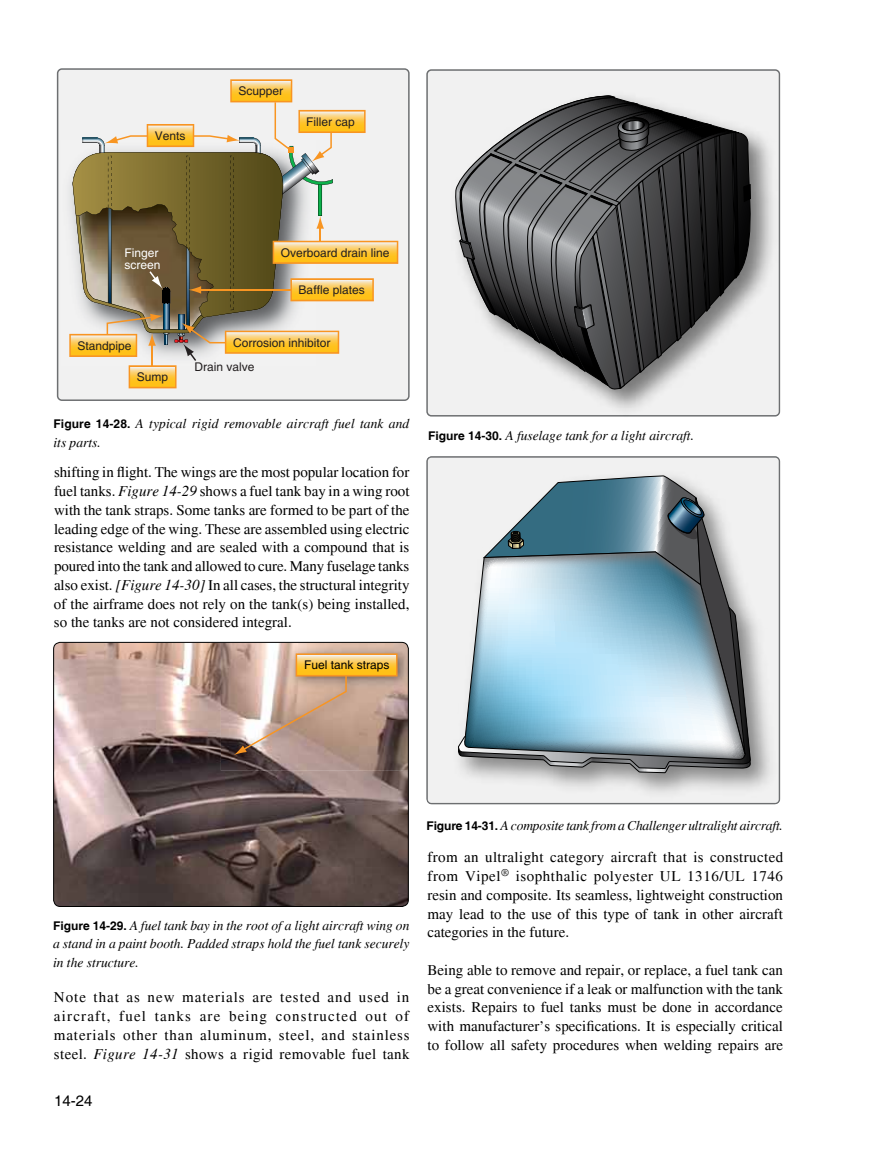
<style>
.page{position:relative;width:891px;height:1161px;background:#fff}
.page>*{position:absolute;margin:0;border:0;box-sizing:border-box;transform-origin:0 0}
.t1{font:15px/18.8px "Times";letter-spacing:.005em;color:#000;text-align:justify}
.t2{font:15px "Helvetica";color:#000}
.t3{font:italic 13.5px/18.8px "Times";color:#000}
.t4{font:12px "Helvetica";color:#231f20}
.t5{font:12px "Helvetica";color:#000}
.t6{font:12px/12px "Helvetica";color:#fff}
.s1{font-family:"Helvetica";font-weight:700;font-style:normal;font-size:12px}
.s2{font-style:italic}
</style>
<div class="page">
<svg style="left:57px;top:68px;width:353px;height:333px;fill:#f1f1f1"></svg>
<div style="left:60px;top:140px;width:9px;height:226px;background:#f2f2f2"></div>
<svg style="left:69px;top:79px;width:329px;height:309px"></svg>
<img style="left:54px;top:643px;width:354px;height:263px">
<img style="left:221px;top:643px;width:187px;height:128px">
<svg style="left:234px;top:653px;width:164px;height:102px;background:#c8a88b"></svg>
<div style="left:53px;top:642px;width:356px;height:265px;border:1px solid #000;border-radius:7px"></div>
<svg style="left:426px;top:69px;width:355px;height:348px"></svg>
<img style="left:444px;top:83px;width:337px;height:334px">
<svg style="left:574px;top:131px;width:179px;height:261px"></svg>
<svg style="left:724px;top:129px;width:13px;height:257px"></svg>
<svg style="left:732px;top:132px;width:19px;height:146px;background:#1c1c1c"></svg>
<svg style="left:455px;top:95px;width:269px;height:294px"></svg>
<svg style="left:426px;top:456px;width:355px;height:349px"></svg>
<img style="left:446px;top:462px;width:335px;height:343px">
<svg style="left:458px;top:769px;width:293px;height:4px"></svg>
<svg style="left:458px;top:607px;width:293px;height:162px"></svg>
<svg style="left:463px;top:552px;width:282px;height:208px"></svg>
<svg style="left:483px;top:475px;width:263px;height:284px;background:#95b2c0"></svg>
<p class="t4" style="left:155px;top:129px;width:32px">Vents</p>
<p class="t4" style="left:238px;top:84px;width:46px">Scupper</p>
<p class="t4" style="left:306px;top:115px;width:50px">Filler cap</p>
<p class="t6" style="left:124px;top:247px;width:38px">Finger screen</p>
<p class="t4" style="left:78px;top:339px;width:56px">Standpipe</p>
<p class="t4" style="left:137px;top:370px;width:33px">Sump</p>
<p class="t4" style="left:281px;top:246px;width:110px">Overboard drain line</p>
<p class="t4" style="left:299px;top:283px;width:68px">Baffle plates</p>
<p class="t4" style="left:233px;top:335px;width:99px">Corrosion inhibitor</p>
<p class="t4" style="left:195px;top:360px;width:62px">Drain valve</p>
<p class="t3" style="left:54px;top:414px;width:357px"><span class="s1">Figure 14-28.</span> A typical rigid removable aircraft fuel tank and its parts.</p>
<p class="t1" style="left:54px;top:463px;width:357px">shifting in flight. The wings are the most popular location for fuel tanks. <span class="s2">Figure 14-29</span> shows a fuel tank bay in a wing root with the tank straps. Some tanks are formed to be part of the leading edge of the wing. These are assembled using electric resistance welding and are sealed with a compound that is poured into the tank and allowed to cure. Many fuselage tanks also exist. <span class="s2">[Figure 14-30]</span> In all cases, the structural integrity of the airframe does not rely on the tank(s) being installed, so the tanks are not considered integral.</p>
<p class="t5" style="left:304px;top:658px;width:87px">Fuel tank straps</p>
<p class="t3" style="left:428px;top:427px;width:268px"><span class="s1">Figure 14-30.</span> A fuselage tank for a light aircraft.</p>
<p class="t3" style="left:53px;top:916px;width:358px;text-align:justify"><span class="s1">Figure 14-29.</span> A fuel tank bay in the root of a light aircraft wing on a stand in a paint booth. Padded straps hold the fuel tank securely in the structure.</p>
<p class="t1" style="left:54px;top:988px;width:357px">Note that as new materials are tested and used in aircraft, fuel tanks are being constructed out of materials other than aluminum, steel, and stainless steel. <span class="s2">Figure 14-31</span> shows a rigid removable fuel tank</p>
<p class="t2" style="left:54px;top:1092px;width:40px">14-24</p>
<p class="t3" style="left:427px;top:816px;width:358px"><span class="s1">Figure 14-31.</span> A composite tank from a Challenger ultralight aircraft.</p>
<p class="t1" style="left:427px;top:848px;width:357px">from an ultralight category aircraft that is constructed from Vipel<sup>®</sup> isophthalic polyester UL 1316/UL 1746 resin and composite. Its seamless, lightweight construction may lead to the use of this type of tank in other aircraft categories in the future.</p>
<p class="t1" style="left:428px;top:961px;width:357px">Being able to remove and repair, or replace, a fuel tank can be a great convenience if a leak or malfunction with the tank exists. Repairs to fuel tanks must be done in accordance with manufacturer’s specifications. It is especially critical to follow all safety procedures when welding repairs are</p>
</div>
